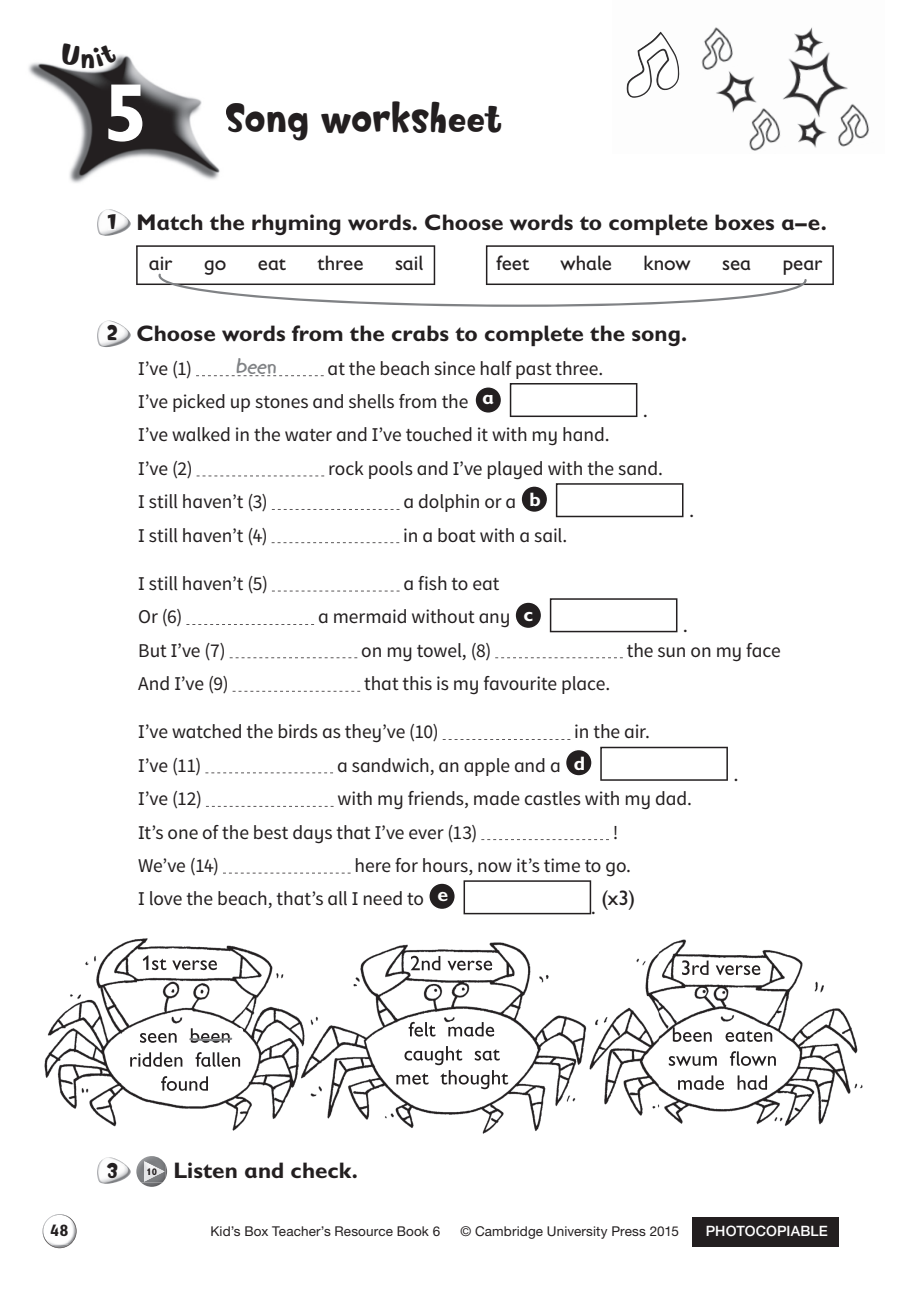
<style>
.page{position:relative;width:919px;height:1289px;background:#fff}
.page>*{position:absolute;margin:0;border:0;box-sizing:border-box;transform-origin:0 0}
.t1{font:700 82.5px "Gill Sans Infant Std";color:#fff}
.t2{font:39px "Softie";letter-spacing:-.01em;color:#231f20}
.t3{font:700 24px "Kidprint MT Std";color:#808285}
.t4{font:700 22.5px "Gill Sans Infant Std";color:#231f20}
.t5{font:21px "Gill Sans Infant Std";color:#231f20}
.t6{font:20.25px "Softie";color:#231f20}
.t7{font:19.5px/33.5px "Source CUP Regular Infant";letter-spacing:-.005em;color:#231f20}
.t8{font:700 16.5px "Gill Sans Infant Std";color:#231f20}
.t9{font:500 14.25px "Helvetica Neue LT Std";letter-spacing:.01em;color:#fff}
.t10{font:13.5px "Helvetica Neue LT Std";letter-spacing:.01em;color:#231f20}
.t11{font:700 9.6px "Gill Sans Infant Std";color:#231f20}
.s1{font-family:"Softie";font-weight:400;font-size:20.25px}
.s2{font-family:"Gill Sans Infant Std";font-weight:700;color:#fff}
</style>
<div class="page">
<img style="left:49px;top:1244px;width:17px;height:4px">
<svg style="left:43px;top:1216px;width:34px;height:28px"></svg>
<img style="left:43px;top:1214px;width:25px;height:19px">
<img style="left:50px;top:1226px;width:26px;height:21px">
<div style="left:692px;top:1216px;width:147px;height:30px;background:#231f20"></div>
<img style="left:97px;top:215px;width:34px;height:21px">
<img style="left:108px;top:215px;width:8px;height:14px">
<img style="left:97px;top:320px;width:34px;height:27px">
<svg style="left:136px;top:245px;width:697px;height:62px"></svg>
<svg style="left:196px;top:375px;width:128px;height:1px"></svg>
<svg style="left:475px;top:387px;width:26px;height:26px"></svg>
<svg style="left:509px;top:383px;width:128px;height:34px"></svg>
<svg style="left:196px;top:475px;width:128px;height:1px"></svg>
<svg style="left:272px;top:509px;width:127px;height:1px"></svg>
<svg style="left:521px;top:486px;width:26px;height:26px"></svg>
<svg style="left:556px;top:483px;width:127px;height:34px"></svg>
<svg style="left:271px;top:542px;width:128px;height:1px"></svg>
<svg style="left:272px;top:590px;width:127px;height:1px"></svg>
<svg style="left:186px;top:624px;width:128px;height:1px"></svg>
<svg style="left:515px;top:602px;width:26px;height:26px"></svg>
<svg style="left:549px;top:598px;width:128px;height:34px"></svg>
<svg style="left:230px;top:657px;width:127px;height:1px"></svg>
<svg style="left:495px;top:657px;width:127px;height:1px"></svg>
<svg style="left:232px;top:691px;width:128px;height:1px"></svg>
<svg style="left:442px;top:739px;width:128px;height:1px"></svg>
<svg style="left:205px;top:772px;width:128px;height:1px"></svg>
<svg style="left:566px;top:750px;width:26px;height:26px"></svg>
<svg style="left:600px;top:746px;width:127px;height:34px"></svg>
<svg style="left:206px;top:806px;width:127px;height:1px"></svg>
<svg style="left:481px;top:839px;width:128px;height:1px"></svg>
<svg style="left:223px;top:872px;width:127px;height:1px"></svg>
<svg style="left:429px;top:883px;width:26px;height:26px"></svg>
<svg style="left:463px;top:880px;width:128px;height:34px"></svg>
<img style="left:97px;top:1157px;width:34px;height:27px">
<img style="left:141px;top:1166px;width:26px;height:20px">
<img style="left:136px;top:1156px;width:30px;height:26px">
<img style="left:144px;top:1161px;width:20px;height:20px">
<img style="left:44px;top:938px;width:819px;height:196px">
<img style="left:140px;top:1028px;width:103px;height:14px">
<img style="left:130px;top:1052px;width:121px;height:14px">
<img style="left:161px;top:1076px;width:47px;height:14px">
<img style="left:143px;top:955px;width:74px;height:15px">
<img style="left:408px;top:1021px;width:92px;height:15px">
<img style="left:404px;top:1046px;width:101px;height:19px">
<img style="left:396px;top:1070px;width:112px;height:19px">
<img style="left:410px;top:955px;width:82px;height:15px">
<img style="left:672px;top:1027px;width:107px;height:14px">
<img style="left:668px;top:1051px;width:115px;height:14px">
<img style="left:678px;top:1075px;width:89px;height:14px">
<img style="left:682px;top:960px;width:78px;height:15px">
<svg style="left:189px;top:1037px;width:43px;height:4px"></svg>
<img style="left:660px;top:27px;width:188px;height:121px">
<img style="left:626px;top:32px;width:54px;height:66px">
<img style="left:694px;top:27px;width:43px;height:45px">
<img style="left:741px;top:104px;width:44px;height:47px">
<img style="left:830px;top:100px;width:39px;height:48px">
<img style="left:28px;top:55px;width:192px;height:128px">
<img style="left:99px;top:209px;width:24px;height:6px">
<img style="left:138px;top:214px;width:86px;height:1px">
<svg style="left:60px;top:55px;width:57px;height:13px"></svg>
<h1 class="t1" style="left:103px;top:64px;width:47px">5</h1>
<h2 class="t2" style="left:224px;top:93px;width:280px">Song worksheet</h2>
<p class="t4" style="left:106px;top:209px;width:722px"><span class="s1">1</span> Match the rhyming words. Choose words to complete boxes a–e.</p>
<p class="t5" style="left:149px;top:250px;width:25px">air</p>
<p class="t5" style="left:204px;top:250px;width:24px">go</p>
<p class="t5" style="left:258px;top:250px;width:30px">eat</p>
<p class="t5" style="left:317px;top:250px;width:47px">three</p>
<p class="t5" style="left:395px;top:250px;width:30px">sail</p>
<p class="t5" style="left:496px;top:250px;width:34px">feet</p>
<p class="t5" style="left:560px;top:250px;width:53px">whale</p>
<p class="t5" style="left:643px;top:250px;width:49px">know</p>
<p class="t5" style="left:722px;top:250px;width:31px">sea</p>
<p class="t5" style="left:782px;top:250px;width:41px">pear</p>
<p class="t4" style="left:106px;top:320px;width:582px"><span class="s1">2</span> Choose words from the crabs to complete the song.</p>
<p class="t7" style="left:138px;top:352px;width:55px">I’ve (1)</p>
<p class="t3" style="left:236px;top:353px;width:42px">been</p>
<p class="t7" style="left:138px;top:352px;width:466px;text-indent:189px">at the beach since half past three.<br>I’ve picked up stones and shells from the <sup>a</sup></p>
<p class="t5" style="left:643px;top:398px;width:6px">.</p>
<p class="t7" style="left:138px;top:418px;width:473px">I’ve walked in the water and I’ve touched it with my hand.<br>I’ve (2)</p>
<p class="t7" style="left:328px;top:452px;width:336px">rock pools and I’ve played with the sand.</p>
<p class="t7" style="left:138px;top:485px;width:131px">I still haven’t (3)</p>
<p class="t7" style="left:403px;top:485px;width:139px">a dolphin or a <span class="s2">b</span></p>
<p class="t7" style="left:138px;top:518px;width:131px">I still haven’t (4)</p>
<p class="t7" style="left:403px;top:518px;width:166px">in a boat with a sail.</p>
<p class="t7" style="left:138px;top:567px;width:131px">I still haven’t (5)</p>
<p class="t7" style="left:403px;top:567px;width:97px">a fish to eat</p>
<p class="t7" style="left:138px;top:600px;width:46px">Or (6)</p>
<p class="t7" style="left:318px;top:600px;width:217px">a mermaid without any <span class="s2">c</span></p>
<p class="t5" style="left:689px;top:498px;width:6px">.</p>
<p class="t5" style="left:683px;top:613px;width:6px">.</p>
<p class="t7" style="left:138px;top:634px;width:89px">But I’ve (7)</p>
<p class="t7" style="left:361px;top:634px;width:131px">on my towel, (8)</p>
<p class="t7" style="left:626px;top:634px;width:155px">the sun on my face</p>
<p class="t7" style="left:138px;top:667px;width:92px">And I’ve (9)</p>
<p class="t7" style="left:364px;top:667px;width:247px">that this is my favourite place.</p>
<p class="t7" style="left:138px;top:715px;width:302px">I’ve watched the birds as they’ve (10)</p>
<p class="t7" style="left:574px;top:715px;width:77px">in the air.</p>
<p class="t7" style="left:138px;top:749px;width:65px">I’ve (11)</p>
<p class="t7" style="left:337px;top:749px;width:249px">a sandwich, an apple and a <span class="s2">d</span></p>
<p class="t5" style="left:733px;top:761px;width:6px">.</p>
<p class="t7" style="left:138px;top:782px;width:65px">I’ve (12)</p>
<p class="t7" style="left:138px;top:782px;width:555px;text-indent:199px">with my friends, made castles with my dad.<br>It’s one of the best days that I’ve ever (13)</p>
<p class="t7" style="left:613px;top:815px;width:7px">!</p>
<p class="t7" style="left:138px;top:849px;width:82px">We’ve (14)</p>
<p class="t7" style="left:138px;top:849px;width:494px;text-indent:216px">here for hours, now it’s time to go.<br>I love the beach, that’s all I need to <sup>e</sup></p>
<p class="t5" style="left:591px;top:886px;width:46px">. (x3)</p>
<p class="t6" style="left:106px;top:1157px;width:14px">3</p>
<p class="t11" style="left:146px;top:1165px;width:12px">10</p>
<p class="t4" style="left:173px;top:1156px;width:186px">Listen and check.</p>
<p class="t8" style="left:50px;top:1220px;width:20px">48</p>
<p class="t10" style="left:210px;top:1223px;width:231px">Kid’s Box Teacher’s Resource Book 6</p>
<p class="t10" style="left:460px;top:1223px;width:220px">© Cambridge University Press 2015</p>
<p class="t9" style="left:705px;top:1222px;width:123px">PHOTOCOPIABLE</p>
</div>
